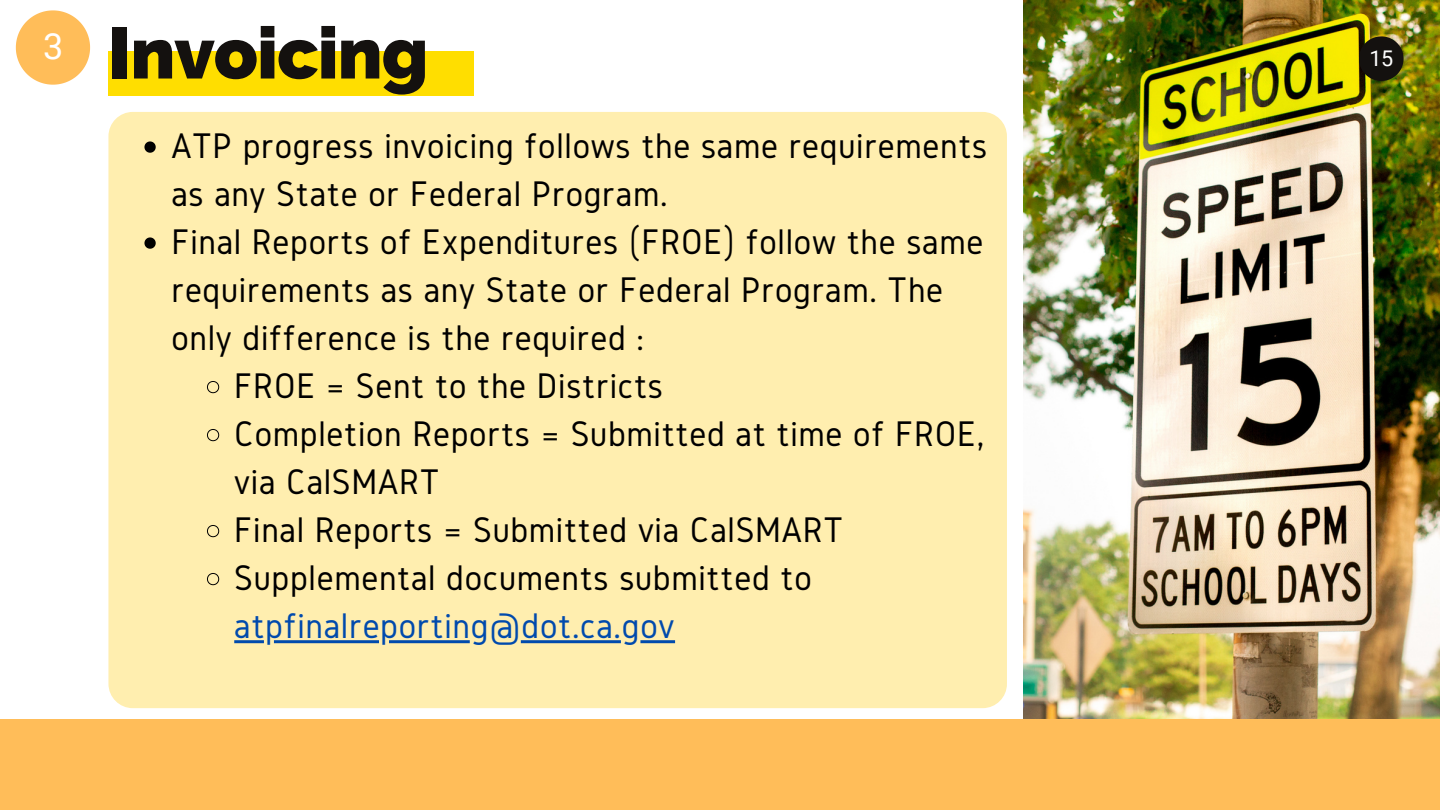
<style>
.page{position:relative;width:1440px;height:810px;background:#fff}
.page>*{position:absolute;margin:0;border:0;box-sizing:border-box;transform-origin:0 0}
.t1{font:800 72px "Raleway";letter-spacing:-.01em;color:#14110f}
.t2{font:37px "Gidole";letter-spacing:.02em;color:#000}
.t3{font:37px "Gidole";letter-spacing:.02em;color:#004aad}
.t4{font:21.6px "Roboto";color:#fff}
</style>
<div class="page">
<img style="left:1023px;top:0;width:417px;height:719px">
<div style="left:1px;top:719px;width:1439px;height:91px;background:#ffbd59"></div>
<div style="left:108px;top:112px;width:899px;height:596px;background:#ffeeaf;border-radius:24px"></div>
<svg style="left:144px;top:141px;width:12px;height:12px"></svg>
<svg style="left:144px;top:237px;width:12px;height:12px"></svg>
<svg style="left:207px;top:381px;width:13px;height:13px"></svg>
<svg style="left:207px;top:429px;width:13px;height:13px"></svg>
<svg style="left:207px;top:525px;width:13px;height:13px"></svg>
<svg style="left:207px;top:573px;width:13px;height:13px"></svg>
<svg style="left:234px;top:640px;width:441px;height:3px"></svg>
<svg style="left:16px;top:10px;width:74px;height:75px"></svg>
<div style="left:108px;top:52px;width:366px;height:44px;background:#ffde00"></div>
<svg style="left:1359px;top:36px;width:45px;height:45px;background:#2b2712"></svg>
<h1 class="t1" style="left:43px;top:11px;width:387px"><sup>3</sup> Invoicing</h1>
<p class="t2" style="left:171px;top:125px;width:818px">ATP progress invoicing follows the same requirements</p>
<p class="t2" style="left:171px;top:173px;width:498px">as any State or Federal Program.</p>
<p class="t2" style="left:171px;top:221px;width:813px">Final Reports of Expenditures (FROE) follow the same</p>
<p class="t2" style="left:171px;top:269px;width:773px">requirements as any State or Federal Program. The</p>
<p class="t2" style="left:171px;top:317px;width:474px">only difference is the required :</p>
<p class="t2" style="left:234px;top:365px;width:430px">FROE = Sent to the Districts</p>
<p class="t2" style="left:234px;top:413px;width:752px">Completion Reports = Submitted at time of FROE,</p>
<p class="t2" style="left:234px;top:461px;width:207px">via CalSMART</p>
<p class="t2" style="left:234px;top:509px;width:610px">Final Reports = Submitted via CalSMART</p>
<p class="t2" style="left:234px;top:557px;width:579px">Supplemental documents submitted to</p>
<p class="t3" style="left:234px;top:605px;width:442px">atpfinalreporting@dot.ca.gov</p>
<p class="t4" style="left:1369px;top:46px;width:26px">15</p>
</div>
